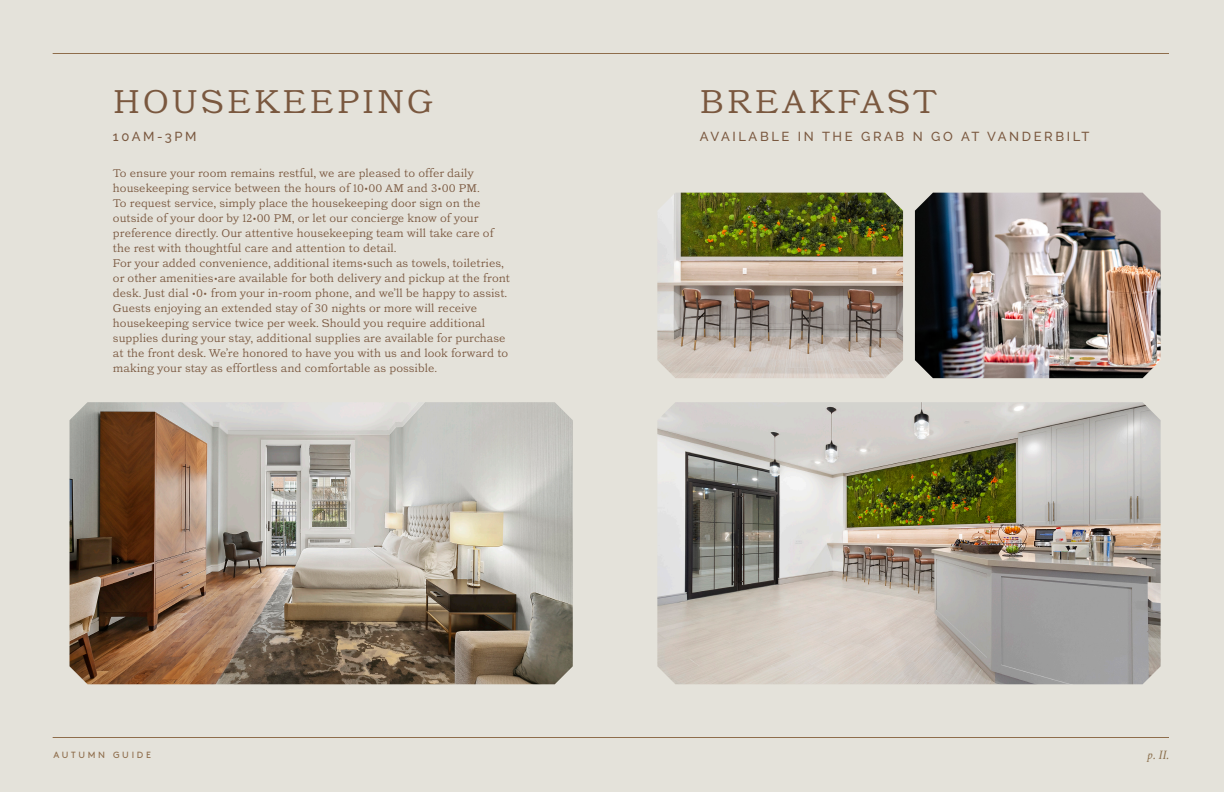
<style>
.page{position:relative;width:1224px;height:792px;background:#e4e2da}
.page>*{position:absolute;margin:0;border:0;box-sizing:border-box;transform-origin:0 0}
.t1{font:300 32.7px "Catalogue LL";letter-spacing:.09em;color:#7a583f}
.t2{font:500 13px "Raleway";letter-spacing:.2em;color:#7a583f}
.Amenity_List_Titles{font:italic 13px "Crimson Text";color:#8a6e4b}
.t3{font:300 11px/15px "Catalogue Trial";color:#7a583f}
.t4{font:9px "Brown Pro";letter-spacing:.3em;color:#8e6d4b}
</style>
<div class="page">
<hr style="left:53px;top:737px;width:1116px;height:1px;background:#8e6d4b">
<hr style="left:53px;top:53px;width:1116px;height:1px;background:#8e6d4b">
<img style="left:70px;top:402px;width:503px;height:282px">
<img style="left:657px;top:402px;width:504px;height:282px">
<img style="left:657px;top:193px;width:246px;height:185px">
<img style="left:915px;top:193px;width:246px;height:185px">
<p class="t1" style="left:113px;top:79px;width:322px">HOUSEKEEPING</p>
<p class="t1" style="left:700px;top:79px;width:239px">BREAKFAST</p>
<p class="t2" style="left:113px;top:129px;width:85px">10AM-3PM</p>
<p class="t2" style="left:700px;top:129px;width:391px">AVAILABLE IN THE GRAB N GO AT VANDERBILT</p>
<p class="t3" style="left:113px;top:166px;width:368px">To ensure your room remains restful, we are pleased to offer daily housekeeping service between the hours of 10: 00 AM and 3: 00 PM.</p>
<p class="t3" style="left:113px;top:196px;width:382px">To request service, simply place the housekeeping door sign on the outside of your door by 12: 00 PM, or let our concierge know of your preference directly. Our attentive housekeeping team will take care of the rest with thoughtful care and attention to detail.</p>
<p class="t3" style="left:113px;top:256px;width:399px">For your added convenience, additional items— such as towels, toiletries, or other amenities— are available for both delivery and pickup at the front desk. Just dial “ 0” from your in-room phone, and we’ll be happy to assist.<br>Guests enjoying an extended stay of 30 nights or more will receive housekeeping service twice per week. Should you require additional supplies during your stay, additional supplies are available for purchase at the front desk. We’re honored to have you with us and look forward to making your stay as effortless and comfortable as possible.</p>
<p class="t4" style="left:53px;top:748px;width:99px">AUTUMN GUIDE</p>
<p class="Amenity_List_Titles" style="left:1147px;top:748px;width:23px">p. II.</p>
</div>
